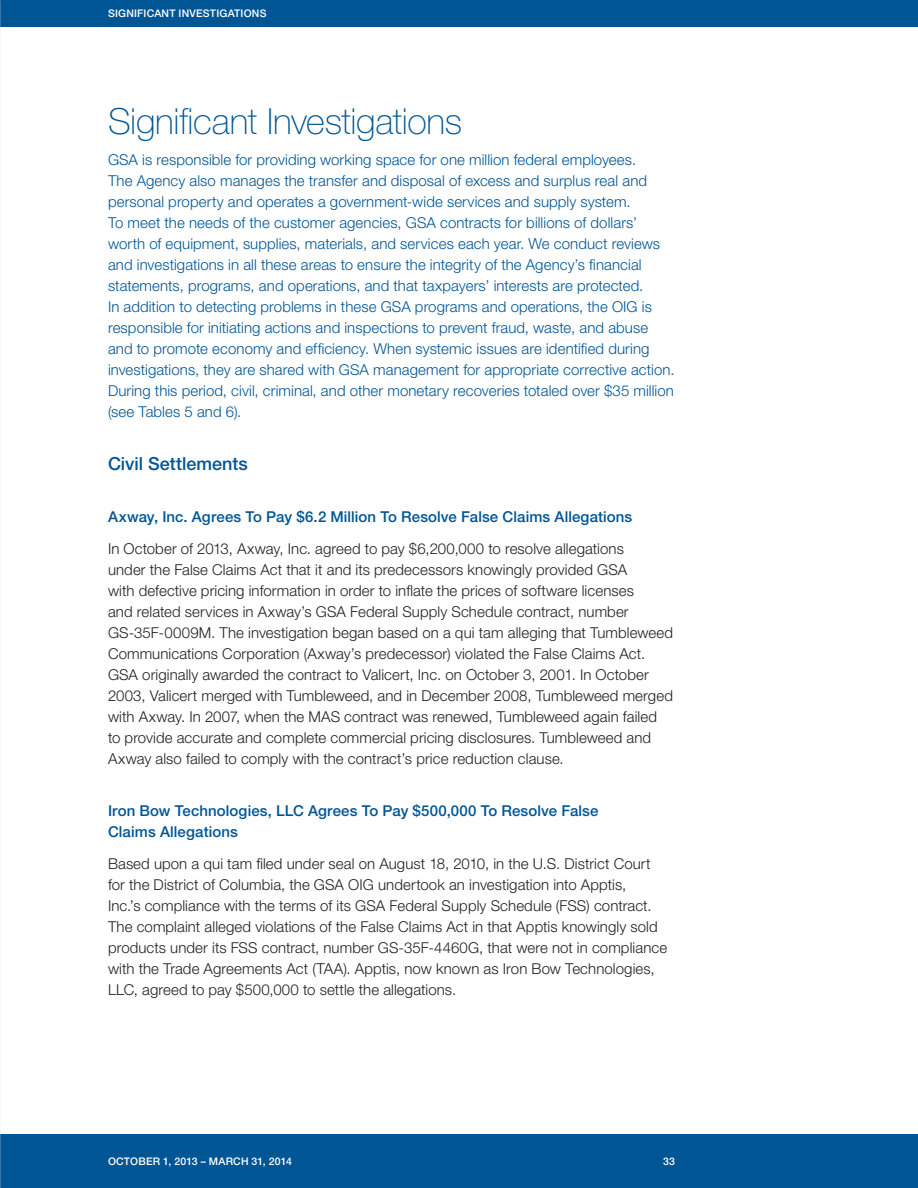
<style>
.page{position:relative;width:918px;height:1188px;background:#fff}
.page>*{position:absolute;margin:0;border:0;box-sizing:border-box;transform-origin:0 0}
._1_subhead{font:100 36px "Helvetica Neue LT Std";letter-spacing:-.01em;color:#005595}
._2_subhead{font:500 18px "Helvetica Neue LT Std";color:#005595}
._3_text{font:300 15px/21px "Helvetica Neue LT Std";letter-spacing:.005em;color:#231f20}
._3_text-2{font:300 15px/21px "Helvetica Neue LT Std";letter-spacing:.005em;color:#005595}
.Report_headline{font:500 15px/21px "Helvetica Neue LT Std";letter-spacing:.005em;color:#005595}
.t1{font:500 10.5px "Helvetica Neue LT Std";letter-spacing:.02em;color:#fff}
</style>
<div class="page">
<div style="left:0;top:0;width:918px;height:27px;background:#005595"></div>
<div style="left:0;top:1134px;width:918px;height:54px;background:#005595"></div>
<p class="t1" style="left:108px;top:7px;width:160px">SIGNIFICANT INVESTIGATIONS</p>
<p class="_1_subhead" style="left:108px;top:100px;width:356px">Significant Investigations</p>
<p class="_3_text-2" style="left:108px;top:149px;width:568px">GSA is responsible for providing working space for one million federal employees.<br>The Agency also manages the transfer and disposal of excess and surplus real and personal property and operates a government-wide services and supply system.<br>To meet the needs of the customer agencies, GSA contracts for billions of dollars’ worth of equipment, supplies, materials, and services each year. We conduct reviews and investigations in all these areas to ensure the integrity of the Agency’s financial statements, programs, and operations, and that taxpayers’ interests are protected.<br>In addition to detecting problems in these GSA programs and operations, the OIG is responsible for initiating actions and inspections to prevent fraud, waste, and abuse and to promote economy and efficiency. When systemic issues are identified during investigations, they are shared with GSA management for appropriate corrective action.<br>During this period, civil, criminal, and other monetary recoveries totaled over $35 million (see Tables 5 and 6).</p>
<p class="_2_subhead" style="left:108px;top:453px;width:141px">Civil Settlements</p>
<p class="Report_headline" style="left:108px;top:506px;width:526px">Axway, Inc. Agrees To Pay $6.2 Million To Resolve False Claims Allegations</p>
<p class="_3_text" style="left:108px;top:538px;width:566px">In October of 2013, Axway, Inc. agreed to pay $6,200,000 to resolve allegations<br>under the False Claims Act that it and its predecessors knowingly provided GSA<br>with defective pricing information in order to inflate the prices of software licenses<br>and related services in Axway’s GSA Federal Supply Schedule contract, number GS‑35F‑0009M. The investigation began based on a qui tam alleging that Tumbleweed Communications Corporation (Axway’s predecessor) violated the False Claims Act.<br>GSA originally awarded the contract to Valicert, Inc. on October 3, 2001. In October 2003, Valicert merged with Tumbleweed, and in December 2008, Tumbleweed merged with Axway. In 2007, when the MAS contract was renewed, Tumbleweed again failed to provide accurate and complete commercial pricing disclosures. Tumbleweed and Axway also failed to comply with the contract’s price reduction clause.</p>
<p class="Report_headline" style="left:108px;top:800px;width:492px">Iron Bow Technologies, LLC Agrees To Pay $500,000 To Resolve False<br>Claims Allegations</p>
<p class="_3_text" style="left:108px;top:853px;width:561px">Based upon a qui tam filed under seal on August 18, 2010, in the U.S. District Court for the District of Columbia, the GSA OIG undertook an investigation into Apptis,<br>Inc.’s compliance with the terms of its GSA Federal Supply Schedule (FSS) contract.<br>The complaint alleged violations of the False Claims Act in that Apptis knowingly sold products under its FSS contract, number GS-35F-4460G, that were not in compliance with the Trade Agreements Act (TAA). Apptis, now known as Iron Bow Technologies, LLC, agreed to pay $500,000 to settle the allegations.</p>
<p class="t1" style="left:108px;top:1155px;width:185px">OCTOBER 1, 2013 – MARCH 31, 2014</p>
<p class="t1" style="left:663px;top:1155px;width:13px">33</p>
</div>
